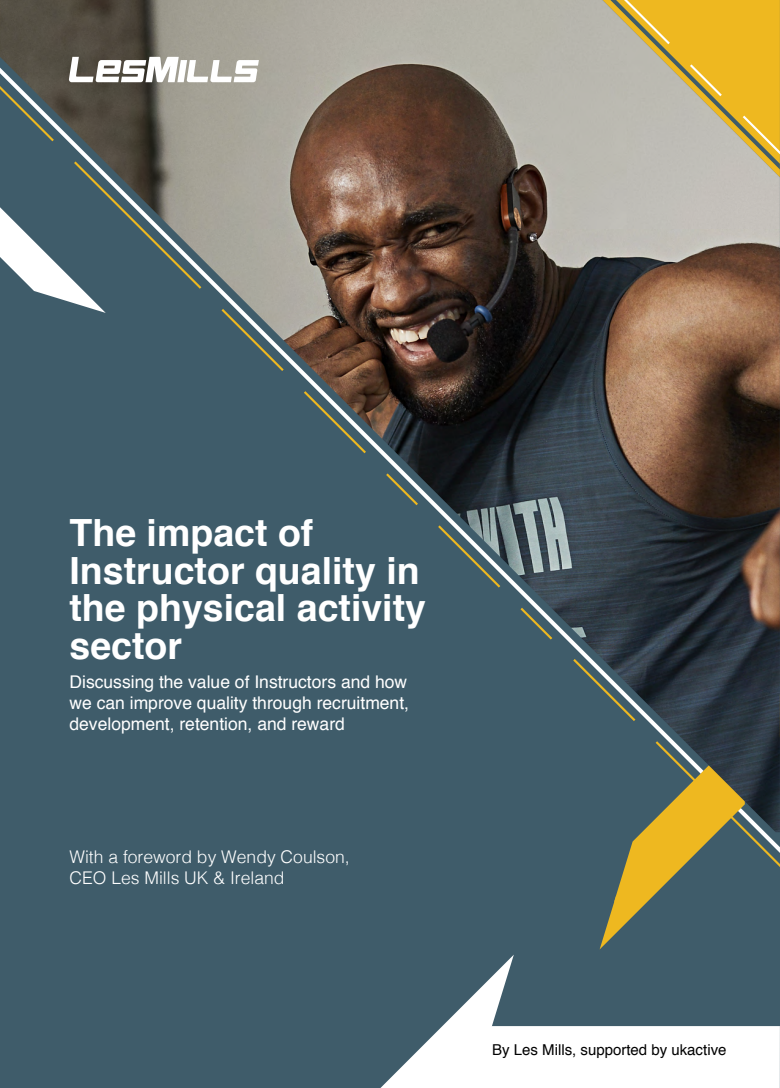
<style>
.page{position:relative;width:780px;height:1088px;background:#fff}
.page>*{position:absolute;margin:0;border:0;box-sizing:border-box;transform-origin:0 0}
.t1{font:700 37.5px/37.5px "Helvetica";color:#fff}
.t2{font:17.5px/21px "Helvetica";color:#fff;text-align:justify}
.t3{font:300 17.5px/21px "Helvetica";color:#fff}
.t4{font:15px "Helvetica";color:#000001}
</style>
<div class="page">
<div style="left:0;top:0;width:779px;height:1088px;background:#3f5c6a"></div>
<svg style="left:380px;top:741px;width:400px;height:347px"></svg>
<img style="left:0;top:0;width:779px;height:832px">
<svg style="left:69px;top:57px;width:190px;height:25px"></svg>
<h1 class="t1" style="left:69px;top:515px;width:358px">The impact of<br>Instructor quality in the physical activity sector</h1>
<p class="t2" style="left:69px;top:671px;width:341px">Discussing the value of Instructors and how we can improve quality through recruitment, development, retention, and reward</p>
<p class="t3" style="left:69px;top:845px;width:282px">With a foreword by Wendy Coulson,<br>CEO Les Mills UK &amp; Ireland</p>
<p class="t4" style="left:492px;top:1038px;width:236px">By Les Mills, supported by ukactive</p>
</div>
